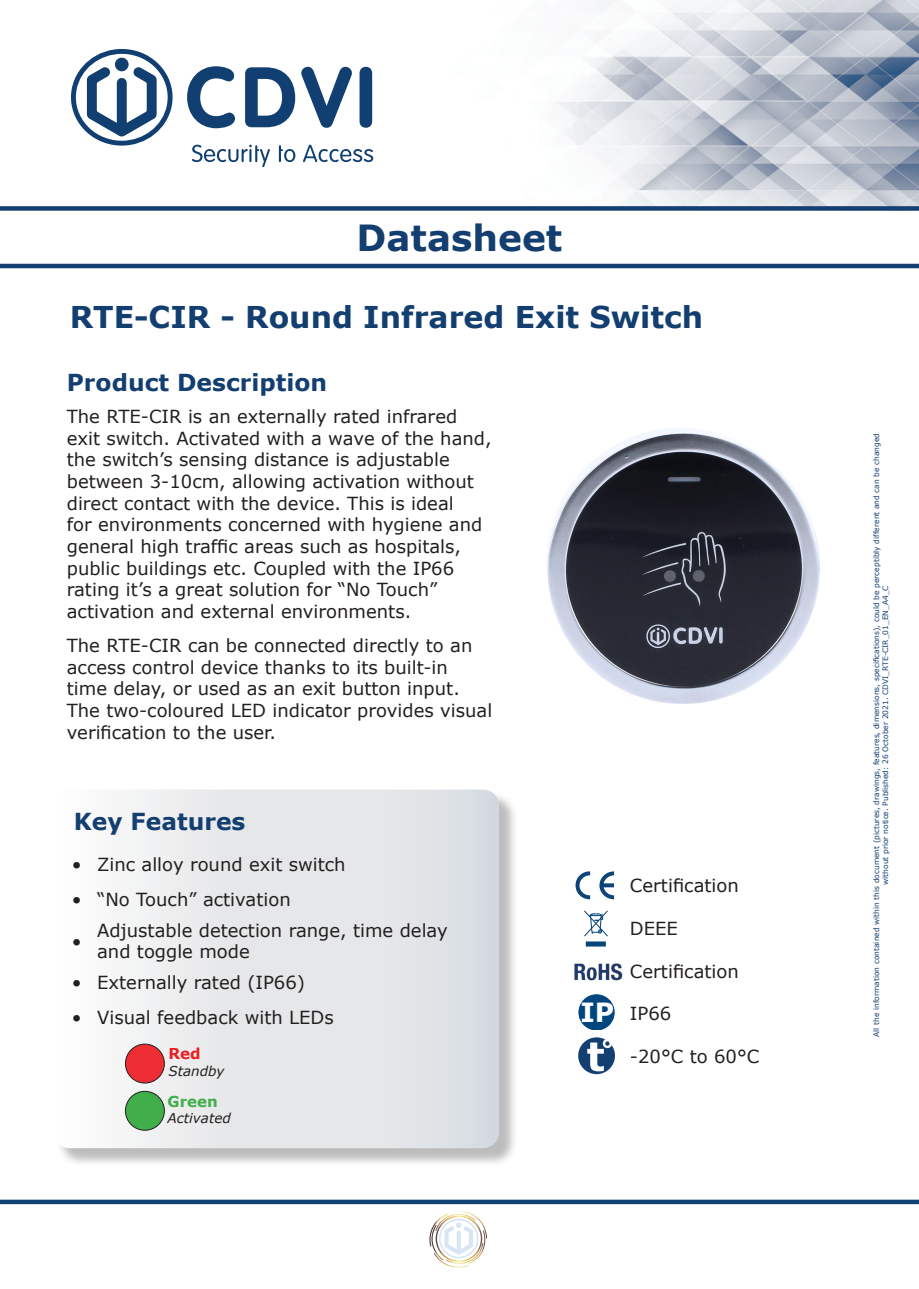
<style>
.page{position:relative;width:919px;height:1289px;background:#fff}
.page>*{position:absolute;margin:0;border:0;box-sizing:border-box;transform-origin:0 0}
.t1{font:700 36px "Verdana";color:#133e70}
.Product_Name___Descr{font:700 30px "Verdana";color:#133e70}
.t2{font:700 26.4px "Verdana";color:#fff}
.Section_Title{font:700 23.4px "Verdana";color:#133e70}
.t3{font:18px/21.6px "Verdana";color:#231f20}
.t4{font:700 15px "Verdana";color:#40ae49}
.t5{font:700 15px "Verdana";color:#ea1e24}
.t6{font:italic 13.5px "Verdana";color:#231f20}
.t7{font:7.5px "Verdana";color:#113e70}
</style>
<div class="page">
<div style="left:0;top:1199px;width:918px;height:5px;background:#0f4372"></div>
<img style="left:357px;top:0;width:561px;height:206px">
<svg style="left:71px;top:49px;width:102px;height:97px"></svg>
<svg style="left:192px;top:145px;width:78px;height:22px"></svg>
<svg style="left:279px;top:145px;width:16px;height:17px"></svg>
<svg style="left:303px;top:145px;width:70px;height:17px"></svg>
<svg style="left:187px;top:66px;width:48px;height:62px"></svg>
<svg style="left:245px;top:67px;width:50px;height:60px"></svg>
<svg style="left:301px;top:67px;width:51px;height:61px"></svg>
<div style="left:359px;top:67px;width:13px;height:61px;background:#113f71;border-radius:6px"></div>
<div style="left:0;top:206px;width:918px;height:5px;background:#143f72"></div>
<hr style="left:0;top:264px;width:918px;height:4px;background:#143f71">
<svg style="left:429px;top:1211px;width:58px;height:56px"></svg>
<img style="left:547px;top:428px;width:273px;height:276px">
<div style="left:56px;top:791px;width:462px;height:375px;background:#231f20;opacity:.3"></div>
<svg style="left:56px;top:789px;width:443px;height:359px"></svg>
<svg style="left:599px;top:871px;width:15px;height:28px"></svg>
<svg style="left:575px;top:871px;width:15px;height:28px"></svg>
<svg style="left:584px;top:910px;width:24px;height:36px"></svg>
<img style="left:574px;top:963px;width:49px;height:18px">
<div style="left:579px;top:994px;width:35px;height:35px;background:#00467e;border-radius:50%"></div>
<div style="left:578px;top:994px;width:36px;height:35px;border:1px solid #00467e;border-radius:50%"></div>
<svg style="left:578px;top:1037px;width:37px;height:37px"></svg>
<div style="left:125px;top:1044px;width:39px;height:38px;background:#ee2d34;border-radius:50%"></div>
<div style="left:125px;top:1043px;width:40px;height:40px;border:1px solid #231f20;border-radius:50%"></div>
<div style="left:125px;top:1091px;width:39px;height:39px;background:#40ae49;border-radius:50%"></div>
<div style="left:125px;top:1090px;width:40px;height:40px;border:1px solid #231f20;border-radius:50%"></div>
<p class="t1" style="left:356px;top:214px;width:207px">Datasheet</p>
<p class="Product_Name___Descr" style="left:70px;top:297px;width:635px">RTE-CIR - Round Infrared Exit Switch</p>
<p class="Section_Title" style="left:67px;top:367px;width:262px">Product Description</p>
<p class="t3" style="left:67px;top:406px;width:426px">The RTE-CIR is an externally rated infrared exit switch. Activated with a wave of the hand, the switch’s sensing distance is adjustable between 3-10cm, allowing activation without direct contact with the device. This is ideal<br>for environments concerned with hygiene and general high traffic areas such as hospitals, public buildings etc. Coupled with the IP66 rating it’s a great solution for “No Touch” activation and external environments.</p>
<p class="t3" style="left:67px;top:635px;width:427px">The RTE-CIR can be connected directly to an access control device thanks to its built-in time delay, or used as an exit button input.<br>The two-coloured LED indicator provides visual verification to the user.</p>
<p class="Section_Title" style="left:74px;top:805px;width:173px">Key Features</p>
<p class="t3" style="left:72px;top:854px;width:11px">•</p>
<p class="t3" style="left:97px;top:854px;width:250px">Zinc alloy round exit switch</p>
<p class="t3" style="left:72px;top:889px;width:11px">•</p>
<p class="t3" style="left:97px;top:889px;width:195px">“No Touch” activation</p>
<p class="t3" style="left:72px;top:930px;width:11px">•</p>
<p class="t3" style="left:97px;top:919px;width:352px">Adjustable detection range, time delay and toggle mode</p>
<p class="t3" style="left:72px;top:971px;width:11px">•</p>
<p class="t3" style="left:97px;top:971px;width:209px">Externally rated (IP66)</p>
<p class="t3" style="left:72px;top:1006px;width:11px">•</p>
<p class="t3" style="left:97px;top:1006px;width:238px">Visual feedback with LEDs</p>
<p class="t5" style="left:168px;top:1044px;width:34px">Red</p>
<p class="t6" style="left:168px;top:1062px;width:58px">Standby</p>
<p class="t4" style="left:168px;top:1091px;width:52px">Green</p>
<p class="t6" style="left:168px;top:1109px;width:65px">Activated</p>
<p class="t2" style="left:580px;top:993px;width:35px">IP</p>
<p class="t3" style="left:630px;top:875px;width:110px">Certification</p>
<p class="t3" style="left:630px;top:917px;width:50px">DEEE</p>
<p class="t3" style="left:630px;top:960px;width:110px">Certification</p>
<p class="t3" style="left:630px;top:1002px;width:43px">IP66</p>
<p class="t3" style="left:630px;top:1045px;width:131px">-20°C to 60°C</p>
<p class="t7" style="left:871px;top:1036px;width:605px;rotate:-90deg">All the information contained within this document (pictures, drawings, features, dimensions, specifications), could be perceptibly different and can be changed</p>
<p class="t7" style="left:880px;top:884px;width:301px;rotate:-90deg">without prior notice. Published: 26 October 2021. CDVI_RTE-CIR_01_EN_A4_C</p>
</div>
